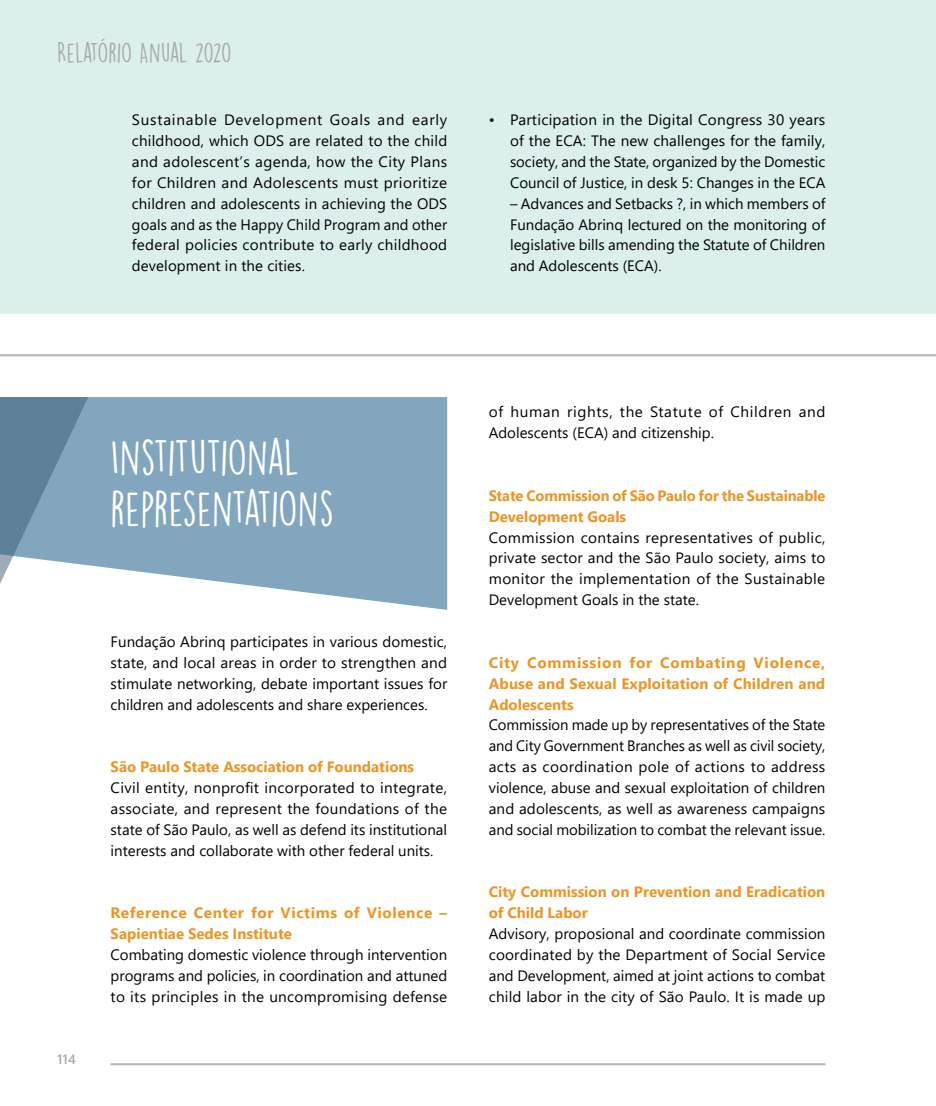
<style>
.page{position:relative;width:936px;height:1106px;background:#fff}
.page>*{position:absolute;margin:0;border:0;box-sizing:border-box;transform-origin:0 0}
.t1{font:45px/51px "DK Lemon Yellow Sun";letter-spacing:-.025em;color:#fff}
.t2{font:25.05px "DK Lemon Yellow Sun";letter-spacing:-.025em;color:#a7a9ac}
.t3{font:15px/20.9px "Segoe UI";color:#000;text-align:justify}
.t4{font:700 15px/20.9px "Segoe UI";color:#ec9525}
.t5{font:15px/20.9px "Segoe UI";letter-spacing:.04em;color:#000}
.t6{font:700 15px/20.9px "Segoe UI";letter-spacing:.035em;color:#ec9525}
.t7{font:600 13.5px "Segoe UI";color:#a7a9ac}
</style>
<div class="page">
<svg style="left:88px;top:397px;width:359px;height:213px;background:#8eafc4"></svg>
<svg style="left:0;top:397px;width:88px;height:187px;background:#7e9db2"></svg>
<div style="left:0;top:0;width:935px;height:313px;background:#dbefeb"></div>
<hr style="left:0;top:354px;width:935px;height:1px;background:#a7a9ac">
<hr style="left:0;top:355px;width:935px;height:1px;background:#a7a9ac">
<hr style="left:111px;top:1063px;width:714px;height:1px;background:#a7a9ac">
<hr style="left:111px;top:1064px;width:714px;height:1px;background:#a7a9ac">
<h2 class="t2" style="left:57px;top:37px;width:176px">RELATÓRIO ANUAL 2020</h2>
<p class="t3" style="left:132px;top:108px;width:317px">Sustainable Development Goals and early childhood, which ODS are related to the child and adolescent’s agenda, how the City Plans for Children and Adolescents must prioritize children and adolescents in achieving the ODS goals and as the Happy Child Program and other federal policies contribute to early childhood development in the cities.</p>
<p class="t3" style="left:510px;top:108px;width:317px;text-indent:-21px">• Participation in the Digital Congress 30 years of the ECA: The new challenges for the family, society, and the State, organized by the Domestic Council of Justice, in desk 5: Changes in the ECA</p>
<p class="t3" style="left:510px;top:192px;width:317px">– Advances and Setbacks ?, in which members of Fundação Abrinq lectured on the monitoring of legislative bills amending the Statute of Children and Adolescents (ECA).</p>
<h1 class="t1" style="left:111px;top:431px;width:225px">INSTITUTIONAL<br>REPRESENTATIONS</h1>
<p class="t7" style="left:57px;top:1046px;width:20px">114</p>
<p class="t3" style="left:111px;top:630px;width:338px">Fundação Abrinq participates in various domestic, state, and local areas in order to strengthen and stimulate networking, debate important issues for children and adolescents and share experiences.</p>
<p class="t4" style="left:111px;top:755px;width:305px">São Paulo State Association of Foundations</p>
<p class="t3" style="left:111px;top:776px;width:338px">Civil entity, nonprofit incorporated to integrate, associate, and represent the foundations of the state of São Paulo, as well as defend its institutional interests and collaborate with other federal units.</p>
<p class="t6" style="left:111px;top:901px;width:338px">Reference Center for Victims of Violence –<br>Sapientiae Sedes Institute</p>
<p class="t3" style="left:111px;top:942px;width:338px">Combating domestic violence through intervention programs and policies, in coordination and attuned to its principles in the uncompromising defense</p>
<p class="t5" style="left:489px;top:400px;width:338px">of human rights, the Statute of Children and<br>Adolescents (ECA) and citizenship.</p>
<p class="t4" style="left:489px;top:484px;width:338px">State Commission of São Paulo for the Sustainable<br>Development Goals</p>
<p class="t3" style="left:489px;top:525px;width:338px">Commission contains representatives of public, private sector and the São Paulo society, aims to monitor the implementation of the Sustainable Development Goals in the state.</p>
<p class="t4" style="left:489px;top:651px;width:338px;text-align:justify">City Commission for Combating Violence, Abuse and Sexual Exploitation of Children and Adolescents</p>
<p class="t3" style="left:489px;top:713px;width:338px">Commission made up by representatives of the State and City Government Branches as well as civil society, acts as coordination pole of actions to address violence, abuse and sexual exploitation of children and adolescents, as well as awareness campaigns and social mobilization to combat the relevant issue.</p>
<p class="t4" style="left:489px;top:880px;width:338px">City Commission on Prevention and Eradication of Child Labor</p>
<p class="t3" style="left:489px;top:922px;width:338px">Advisory, proposional and coordinate commission coordinated by the Department of Social Service and Development, aimed at joint actions to combat child labor in the city of São Paulo. It is made up</p>
</div>
